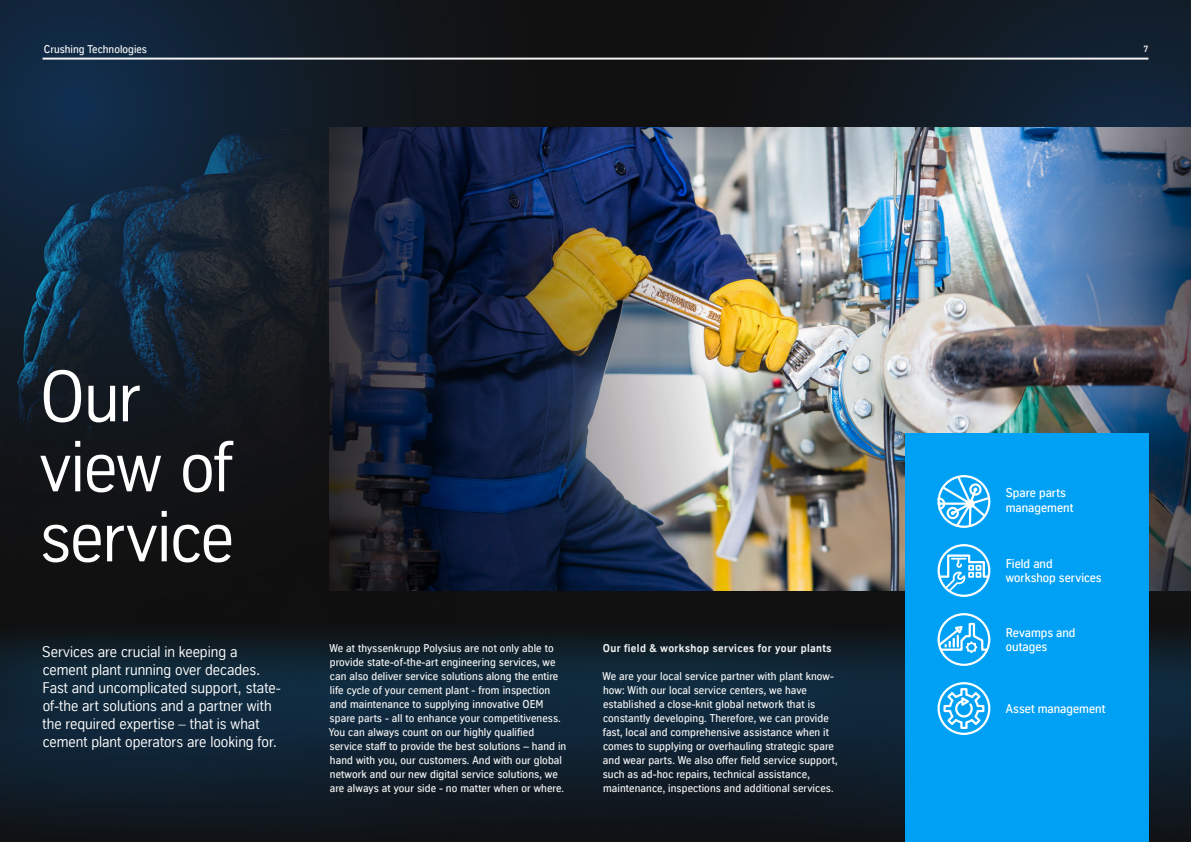
<style>
.page{position:relative;width:1191px;height:842px;background:#fff}
.page>*{position:absolute;margin:0;border:0;box-sizing:border-box;transform-origin:0 0}
.t1{font:70px/70px "TK Type";letter-spacing:-.015em;color:#fff}
.t2{font:15px/18px "TK Type";color:#fff}
.t3{font:500 12.4px/14.9px "TK Type";color:#fff}
.t4{font:500 11px/14px "TK Type";letter-spacing:.01em;color:#f2f2f2}
.t5{font:700 11px "TK Type";letter-spacing:.03em;color:#f2f2f2}
.t6{font:700 9px "TK Type";color:#f2f2f2}
</style>
<div class="page">
<hr style="left:43px;top:58px;width:1105px;height:2px;background:#f2f2f2">
<img style="left:0;top:597px;width:1191px;height:245px">
<img style="left:0;top:0;width:597px;height:625px">
<img style="left:663px;top:0;width:528px;height:666px">
<img style="left:330px;top:128px;width:861px;height:462px">
<div style="left:904px;top:433px;width:244px;height:409px;background:#00a0f5"></div>
<svg style="left:937px;top:613px;width:53px;height:53px"></svg>
<svg style="left:937px;top:682px;width:53px;height:53px"></svg>
<svg style="left:937px;top:475px;width:53px;height:53px"></svg>
<hr style="left:939px;top:502px;width:31px;height:3px;background:#fff">
<svg style="left:937px;top:544px;width:53px;height:53px"></svg>
<p class="t4" style="left:44px;top:42px;width:105px">Crushing Technologies</p>
<p class="t6" style="left:1143px;top:44px;width:7px">7</p>
<h1 class="t1" style="left:40px;top:362px;width:196px">Our view of service</h1>
<h2 class="t2" style="left:42px;top:643px;width:240px">Services are crucial in keeping a cement plant running over decades.<br>Fast and uncomplicated support, state&shy;of-the art solutions and a partner with the required expertise – that is what cement plant operators are looking for.</h2>
<p class="t4" style="left:329px;top:641px;width:239px">We at thyssenkrupp Polysius are not only able to provide state-of-the-art engineering services, we can also deliver service solutions along the entire life cycle of your cement plant - from inspection and maintenance to supplying innovative OEM spare parts ‑ all to enhance your competitiveness.<br>You can always count on our highly qualified service staff to provide the best solutions – hand in hand with you, our customers. And with our global network and our new digital service solutions, we are always at your side ‑ no matter when or where.</p>
<p class="t5" style="left:603px;top:642px;width:230px">Our field &amp; workshop services for your plants</p>
<p class="t4" style="left:602px;top:669px;width:236px">We are your local service partner with plant know&shy;how: With our local service centers, we have established a close-knit global network that is constantly developing. Therefore, we can provide fast, local and comprehensive assistance when it comes to supplying or overhauling strategic spare and wear parts. We also offer field service support, such as ad-hoc repairs, technical assistance, maintenance, inspections and additional services.</p>
<p class="t3" style="left:1005px;top:485px;width:69px">Spare parts management</p>
<p class="t3" style="left:1005px;top:556px;width:97px">Field and workshop services</p>
<p class="t3" style="left:1005px;top:625px;width:71px">Revamps and outages</p>
<p class="t3" style="left:1005px;top:701px;width:101px">Asset management</p>
</div>
